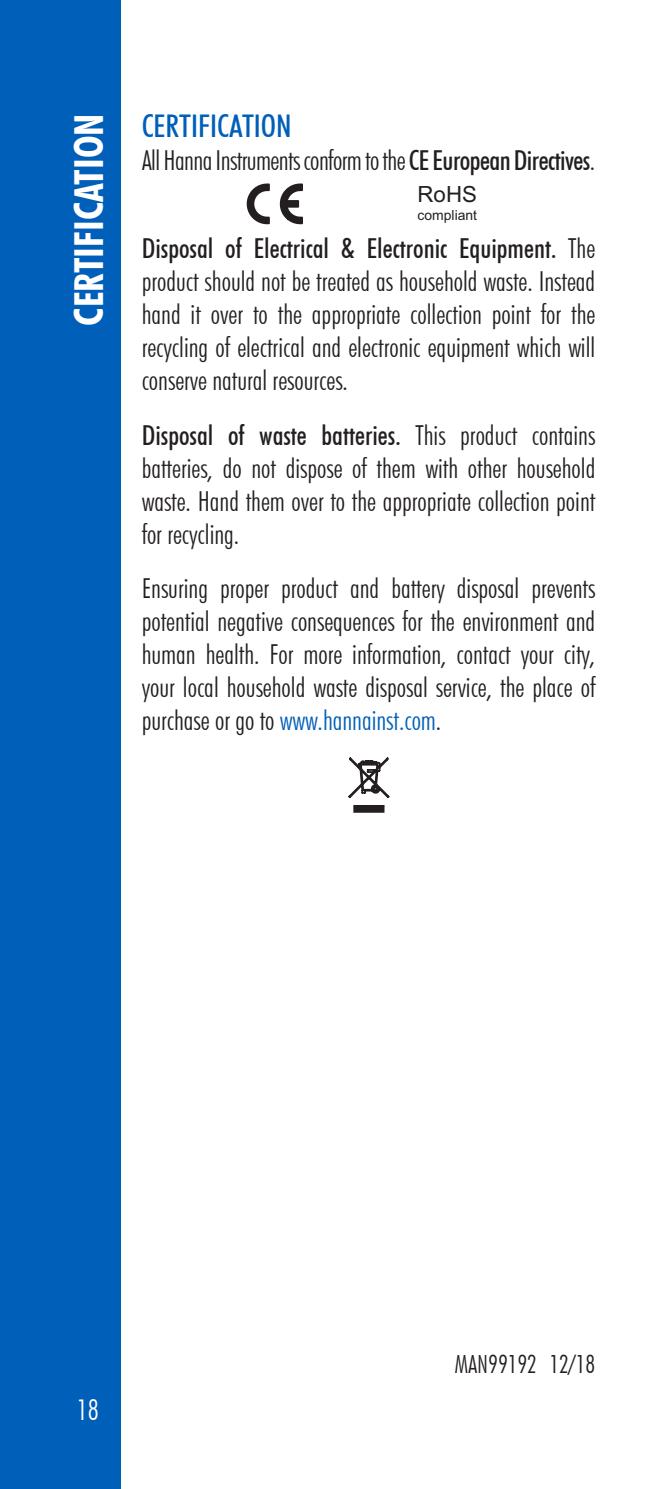
<style>
.page{position:relative;width:652px;height:1489px;background:#fff}
.page>*{position:absolute;margin:0;border:0;box-sizing:border-box;transform-origin:0 0}
.t1{font:700 condensed 40px "Futura BT";color:#fff}
.t2{font:500 condensed 31.25px "Futura BT";color:#005fb9}
.t3{font:300 condensed 28.5px "Futura BT";color:#fff}
.t4{font:300 condensed 27.5px/33px "Futura BT";color:#231f20;text-align:justify}
.t5{font:300 condensed 27.5px "Futura BT";letter-spacing:-.02em;color:#231f20}
.t6{font:300 condensed 25px "Futura BT";color:#231f20}
.t7{font:22.25px "Arial";color:#231f20}
.t8{font:14px "Arial";color:#231f20}
.s1{font-weight:500}
.s2{color:#005fb9}
</style>
<div class="page">
<div style="left:0;top:0;width:120px;height:1488px;background:#005fb9"></div>
<svg style="left:246px;top:183px;width:24px;height:42px"></svg>
<svg style="left:279px;top:183px;width:24px;height:42px"></svg>
<svg style="left:353px;top:805px;width:31px;height:7px"></svg>
<svg style="left:348px;top:757px;width:42px;height:41px"></svg>
<h1 class="t1" style="left:65px;top:325px;width:214px;rotate:-90deg">CERTIFICATION</h1>
<p class="t2" style="left:142px;top:107px;width:152px">CERTIFICATION</p>
<p class="t5" style="left:142px;top:144px;width:455px">All Hanna Instruments conform to the <span class="s1">CE European Directives</span>.</p>
<p class="t7" style="left:417px;top:186px;width:61px">RoHS</p>
<p class="t8" style="left:417px;top:210px;width:61px">compliant</p>
<p class="t4" style="left:142px;top:232px;width:455px"><span class="s1">Disposal of Electrical &amp; Electronic Equipment.</span> The product should not be treated as household waste. Instead hand it over to the appropriate collection point for the recycling of electrical and electronic equipment which will conserve natural resources.</p>
<p class="t4" style="left:142px;top:418px;width:455px"><span class="s1">Disposal of waste batteries.</span> This product contains batteries, do not dispose of them with other household waste. Hand them over to the appropriate collection point for recycling.</p>
<p class="t4" style="left:142px;top:571px;width:455px">Ensuring proper product and battery disposal prevents potential negative consequences for the environment and human health. For more information, contact your city, your local household waste disposal service, the place of purchase or go to <span class="s2">www.hannainst.com</span>.</p>
<p class="t3" style="left:77px;top:1392px;width:24px">18</p>
<p class="t6" style="left:455px;top:1349px;width:142px">MAN99192 12/18</p>
</div>
